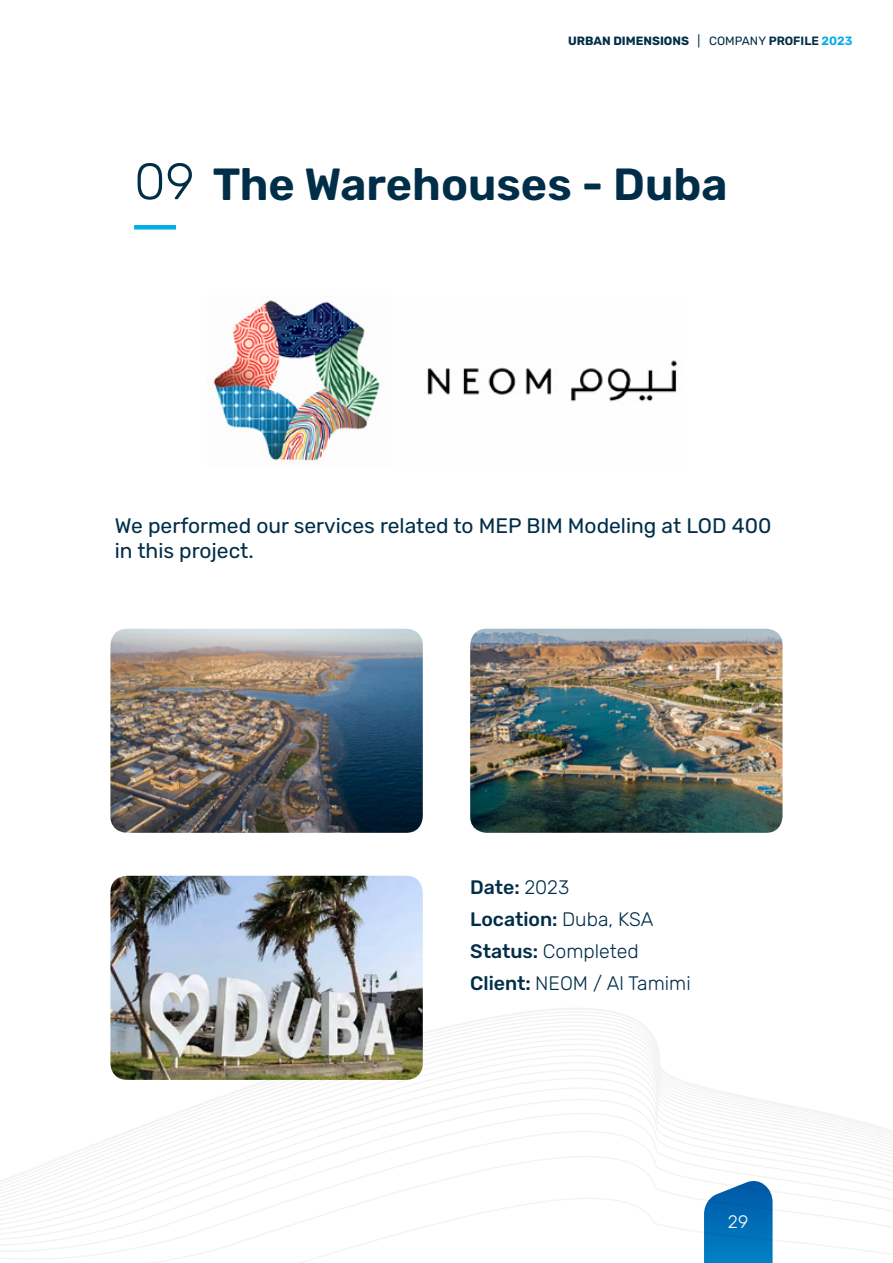
<style>
.page{position:relative;width:893px;height:1263px;background:#fff}
.page>*{position:absolute;margin:0;border:0;box-sizing:border-box;transform-origin:0 0}
.t1{font:600 45px "Rubik";color:#002e48}
.t2{font:21px/25.2px "Rubik";color:#002e48}
.t3{font:300 19.5px/32px "Rubik";color:#002e48}
.t4{font:300 18px "Rubik";color:#fff}
.t5{font:700 12px "Rubik";color:#002e48}
.s1{font-weight:400}
.s2{font-weight:600}
.s3{font-weight:600;color:#00ace9}
.s4{font-weight:300;font-size:51px}
.s5{font-weight:500}
</style>
<div class="page">
<svg style="left:190px;top:1077px;width:611px;height:31px"></svg>
<svg style="left:55px;top:1108px;width:838px;height:52px"></svg>
<svg style="left:0;top:1160px;width:893px;height:103px"></svg>
<div style="left:134px;top:225px;width:42px;height:5px;background:#00ace9"></div>
<img style="left:110px;top:629px;width:313px;height:204px">
<img style="left:110px;top:876px;width:313px;height:204px">
<img style="left:470px;top:629px;width:312px;height:204px">
<img style="left:213px;top:300px;width:464px;height:167px">
<p class="t5" style="left:568px;top:34px;width:286px">URBAN DIMENSIONS <span class="s1">| COMPANY</span> <span class="s2">PROFILE</span> <span class="s3">2023</span></p>
<h1 class="t1" style="left:134px;top:159px;width:595px"><span class="s4">09</span> The Warehouses - Duba</h1>
<p class="t2" style="left:115px;top:513px;width:658px">We performed our services related to MEP BIM Modeling at LOD 400 in this project.</p>
<p class="t3" style="left:470px;top:872px;width:222px"><span class="s5">Date:</span> 2023<br><span class="s5">Location:</span> Duba, KSA<br><span class="s5">Status:</span> Completed<br><span class="s5">Client:</span> NEOM / Al Tamimi</p>
<p class="t4" style="left:728px;top:1212px;width:22px">29</p>
</div>
